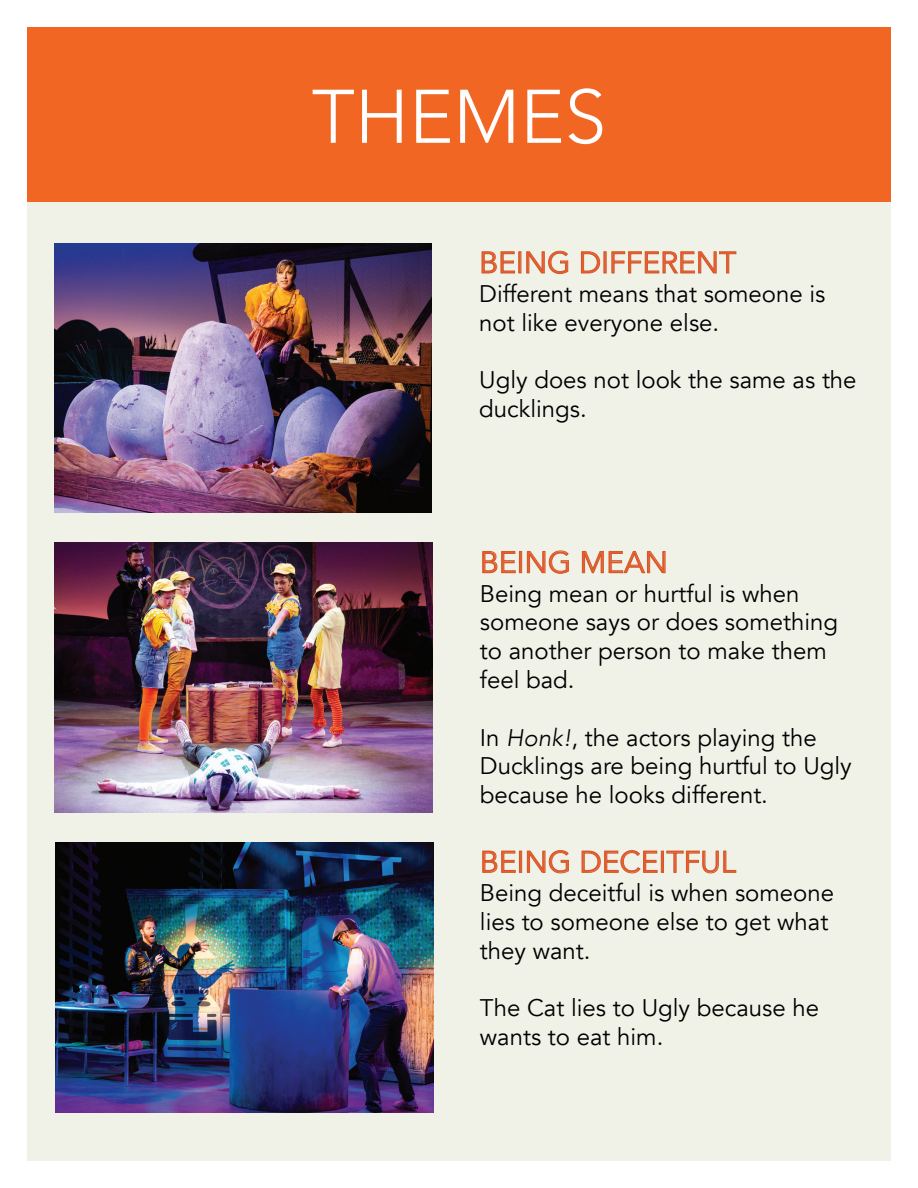
<style>
.page{position:relative;width:918px;height:1188px;background:#fff}
.page>*{position:absolute;margin:0;border:0;box-sizing:border-box;transform-origin:0 0}
.t1{font:300 75px "Avenir";color:#fff}
.t2{font:30px "Avenir";color:#f1592f}
.t3{font:24px/28.8px "Avenir";color:#000}
.s1{font-weight:300;font-style:italic}
</style>
<div class="page">
<div style="left:27px;top:202px;width:864px;height:959px;background:#f0f2e8"></div>
<img style="left:55px;top:842px;width:378px;height:270px">
<div style="left:27px;top:27px;width:864px;height:174px;background:#f16623"></div>
<svg style="left:481px;top:251px;width:34px;height:23px"></svg>
<svg style="left:526px;top:250px;width:42px;height:24px"></svg>
<svg style="left:581px;top:251px;width:19px;height:23px"></svg>
<svg style="left:611px;top:251px;width:126px;height:23px"></svg>
<img style="left:54px;top:243px;width:378px;height:270px">
<svg style="left:482px;top:551px;width:34px;height:22px"></svg>
<div style="left:519px;top:551px;width:3px;height:22px;border:1px solid #cf5928"></div>
<svg style="left:527px;top:550px;width:42px;height:24px"></svg>
<svg style="left:582px;top:551px;width:84px;height:22px"></svg>
<img style="left:55px;top:543px;width:378px;height:270px">
<svg style="left:482px;top:850px;width:34px;height:23px"></svg>
<div style="left:519px;top:851px;width:3px;height:21px;border:1px solid #cf5928"></div>
<svg style="left:527px;top:850px;width:42px;height:24px"></svg>
<svg style="left:581px;top:850px;width:77px;height:24px"></svg>
<div style="left:661px;top:851px;width:3px;height:21px;border:1px solid #cf5928"></div>
<svg style="left:666px;top:850px;width:71px;height:24px"></svg>
<h1 class="t1" style="left:312px;top:73px;width:296px">THEMES</h1>
<p class="t2" style="left:479px;top:245px;width:259px">BEING DIFFERENT</p>
<p class="t3" style="left:479px;top:280px;width:348px">Different means that someone is not like everyone else.</p>
<p class="t3" style="left:479px;top:366px;width:379px">Ugly does not look the same as the ducklings.</p>
<p class="t2" style="left:480px;top:544px;width:190px">BEING MEAN</p>
<p class="t3" style="left:480px;top:579px;width:360px">Being mean or hurtful is when someone says or does something to another person to make them feel bad.</p>
<p class="t3" style="left:480px;top:723px;width:373px">In <span class="s1">Honk!</span>, the actors playing the<br>Ducklings are being hurtful to Ugly because he looks different.</p>
<p class="t2" style="left:480px;top:844px;width:257px">BEING DECEITFUL</p>
<p class="t3" style="left:480px;top:879px;width:356px">Being deceitful is when someone lies to someone else to get what they want.</p>
<p class="t3" style="left:480px;top:994px;width:341px">The Cat lies to Ugly because he wants to eat him.</p>
</div>
